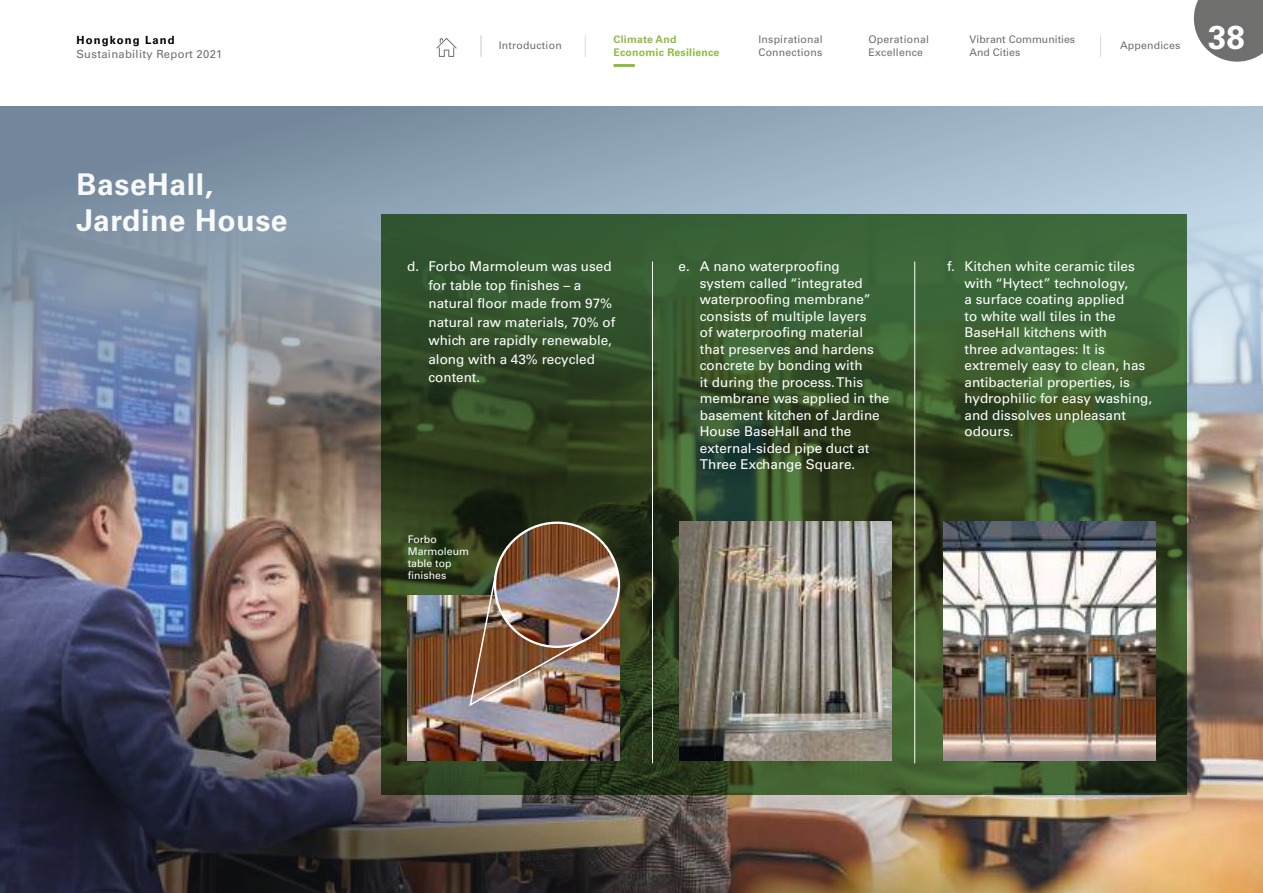
<style>
.page{position:relative;width:1263px;height:893px;background:#fff}
.page>*{position:absolute;margin:0;border:0;box-sizing:border-box;transform-origin:0 0}
.t1{font:700 33px "Univers LT Std";color:#fff}
.t2{font:700 30px/36px "Univers LT Std";letter-spacing:.02em;color:#fff}
.t3{font:13.5px/16.5px "Univers LT Std";color:#fff}
.t4{font:11.25px "Univers LT Std";letter-spacing:.025em;color:#6f6f6e}
.t5{font:700 11.25px "Univers LT Std";letter-spacing:.1em;color:#000}
.t6{font:10.5px/12.8px "Univers LT Std";letter-spacing:.02em;color:#6f6f6e}
.t7{font:10.5px/12px "Univers LT Std";color:#fff}
.t8{font:700 10.5px/12.8px "Univers LT Std";letter-spacing:.02em;color:#8fbb47}
.t9{font:10.5px/12.8px "Univers LT Std";color:#6f6f6e}
</style>
<div class="page">
<img style="left:0;top:106px;width:1263px;height:424px">
<img style="left:0;top:530px;width:1263px;height:363px">
<svg style="left:381px;top:215px;width:805px;height:580px;background:#344e28"></svg>
<hr style="left:652px;top:261px;width:1px;height:502px;background:#fff">
<hr style="left:914px;top:261px;width:1px;height:502px;background:#fff">
<img style="left:679px;top:522px;width:212px;height:238px">
<img style="left:408px;top:595px;width:212px;height:165px">
<img style="left:943px;top:522px;width:212px;height:238px">
<img style="left:468px;top:574px;width:118px;height:134px">
<img style="left:495px;top:523px;width:124px;height:124px;border-radius:62px">
<div style="left:494px;top:522px;width:126px;height:126px;border:2px solid #fff;border-radius:50%"></div>
<svg style="left:585px;top:35px;width:1px;height:22px"></svg>
<svg style="left:1100px;top:35px;width:1px;height:22px"></svg>
<svg style="left:481px;top:35px;width:1px;height:22px"></svg>
<svg style="left:436px;top:38px;width:21px;height:19px"></svg>
<hr style="left:613px;top:64px;width:22px;height:3px;background:#8fbb47">
<svg style="left:1194px;top:0;width:69px;height:62px;background:#80807f"></svg>
<p class="t5" style="left:77px;top:34px;width:100px">Hongkong Land</p>
<p class="t4" style="left:77px;top:47px;width:147px">Sustainability Report 2021</p>
<h2 class="t2" style="left:77px;top:167px;width:213px">BaseHall,<br>Jardine House</h2>
<p class="t8" style="left:613px;top:33px;width:107px">Climate And<br>Economic Resilience</p>
<h1 class="t1" style="left:1208px;top:18px;width:38px">38</h1>
<p class="t6" style="left:868px;top:33px;width:62px">Operational<br>Excellence</p>
<p class="t6" style="left:1120px;top:39px;width:62px">Appendices</p>
<p class="t6" style="left:499px;top:39px;width:64px">Introduction</p>
<p class="t9" style="left:969px;top:33px;width:107px">Vibrant Communities<br>And Cities</p>
<p class="t6" style="left:758px;top:33px;width:66px">Inspirational<br>Connections</p>
<p class="t3" style="left:428px;top:257px;width:188px;line-height:18.5px;text-indent:-21px">d. Forbo Marmoleum was used for table top finishes – a natural floor made from 97% natural raw materials, 70% of which are rapidly renewable, along with a 43% recycled content.</p>
<p class="t3" style="left:700px;top:258px;width:191px;text-indent:-21px">e. A nano waterproofing<br>system called “integrated waterproofing membrane” consists of multiple layers<br>of waterproofing material that preserves and hardens concrete by bonding with<br>it during the process. This membrane was applied in the basement kitchen of Jardine<br>House BaseHall and the external-sided pipe duct at<br>Three Exchange Square.</p>
<p class="t3" style="left:964px;top:258px;width:189px;text-indent:-18px">f. Kitchen white ceramic tiles with “Hytect” technology,<br>a surface coating applied<br>to white wall tiles in the<br>BaseHall kitchens with<br>three advantages: It is extremely easy to clean, has antibacterial properties, is hydrophilic for easy washing, and dissolves unpleasant odours.</p>
<p class="t7" style="left:408px;top:534px;width:63px">Forbo<br>Marmoleum table top finishes</p>
</div>
